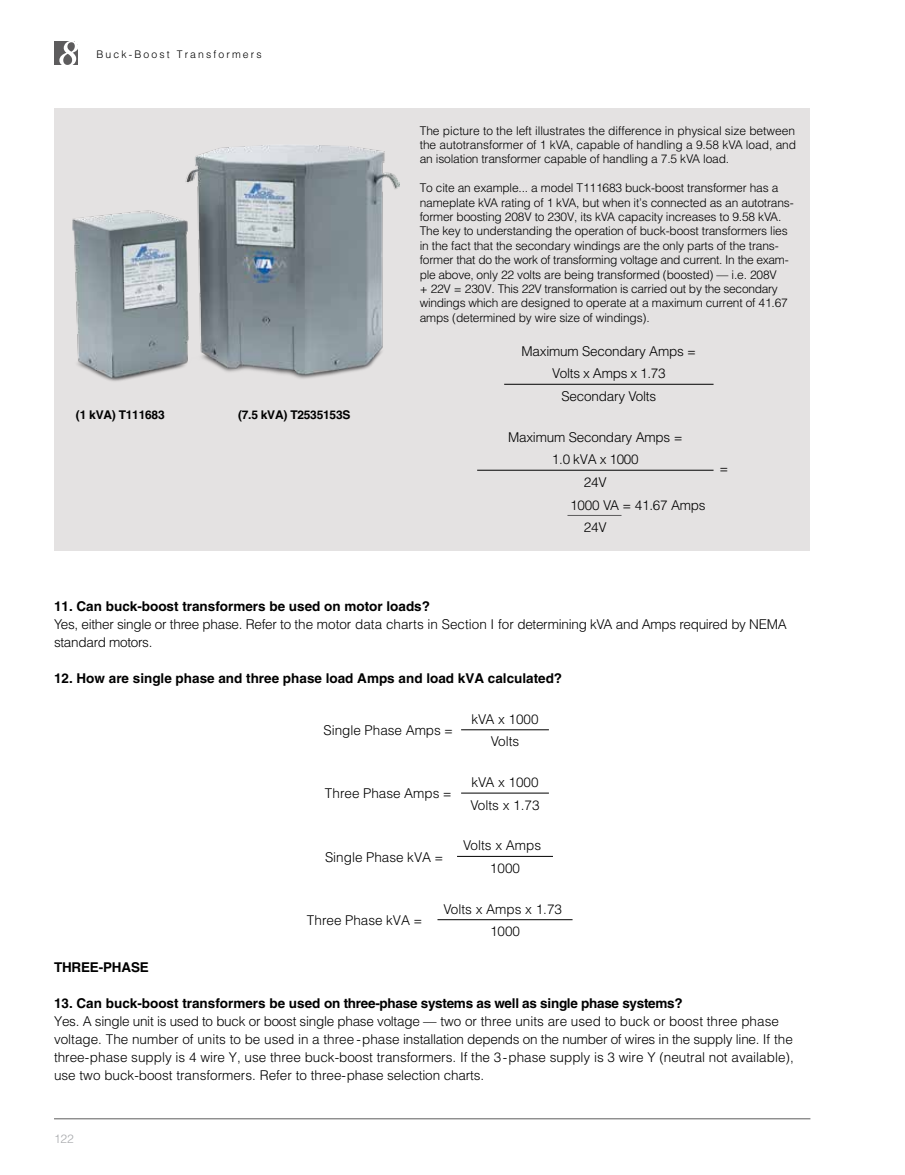
<style>
.page{position:relative;width:905px;height:1175px;background:#fff}
.page>*{position:absolute;margin:0;border:0;box-sizing:border-box;transform-origin:0 0}
.t1{font:300 13.5px/22.6px "Helvetica";color:#000;text-align:center}
.t2{font:700 13.5px "Helvetica";color:#000}
.t3{font:300 13.5px/18px "Helvetica";letter-spacing:-.02em;color:#000}
.t4{font:700 13.5px "Helvetica";letter-spacing:-.02em;color:#000}
.t5{font:300 12px/14.4px "Helvetica";letter-spacing:-.015em;color:#000;text-align:justify}
.t6{font:700 12px "Helvetica";letter-spacing:-.02em;color:#000}
.t7{font:300 12px "Helvetica";color:#a7a9ac}
.t8{font:300 10.5px "Helvetica";letter-spacing:.2em;color:#000}
</style>
<div class="page">
<div style="left:54px;top:42px;width:24px;height:23px;background:#5d5c5d"></div>
<hr style="left:54px;top:1118px;width:756px;height:1px;background:#5d5c5d">
<svg style="left:59px;top:41px;width:19px;height:24px"></svg>
<hr style="left:461px;top:729px;width:88px;height:1px;background:#000">
<hr style="left:461px;top:792px;width:88px;height:1px;background:#000">
<hr style="left:457px;top:856px;width:96px;height:1px;background:#000">
<hr style="left:437px;top:919px;width:135px;height:1px;background:#000">
<div style="left:54px;top:108px;width:756px;height:442px;background:#e4e2e2"></div>
<hr style="left:504px;top:384px;width:209px;height:1px;background:#000">
<hr style="left:477px;top:470px;width:236px;height:1px;background:#000">
<hr style="left:567px;top:515px;width:54px;height:1px;background:#5d5c5d">
<img style="left:72px;top:145px;width:327px;height:236px">
<p class="t8" style="left:96px;top:47px;width:167px">Buck-Boost Transformers</p>
<p class="t6" style="left:76px;top:407px;width:90px">(1 kVA) T111683</p>
<p class="t6" style="left:238px;top:407px;width:114px">(7.5 kVA) T2535153S</p>
<p class="t5" style="left:420px;top:123px;width:378px">The picture to the left illustrates the difference in physical size between the autotransformer of 1 kVA, capable of handling a 9.58 kVA load, and an isolation transformer capable of handling a 7.5 kVA load.</p>
<p class="t5" style="left:420px;top:180px;width:375px;text-align:left">To cite an example... a model T111683 buck-boost transformer has a nameplate kVA rating of 1 kVA, but when it’s connected as an autotrans&shy;former boosting 208V to 230V, its kVA capacity increases to 9.58 kVA.<br>The key to understanding the operation of buck-boost transformers lies in the fact that the secondary windings are the only parts of the trans&shy;former that do the work of transforming voltage and current. In the exam&shy;ple above, only 22 volts are being transformed (boosted) — i.e. 208V<br>+ 22V = 230V. This 22V transformation is carried out by the secondary windings which are designed to operate at a maximum current of 41.67 amps (determined by wire size of windings).</p>
<p class="t1" style="left:521px;top:339px;width:176px">Maximum Secondary Amps =<br>Volts x Amps x 1.73<br>Secondary Volts</p>
<p class="t1" style="left:508px;top:425px;width:176px">Maximum Secondary Amps =<br>1.0 kVA x 1000</p>
<p class="t1" style="left:719px;top:457px;width:10px">=</p>
<p class="t1" style="left:584px;top:470px;width:24px">24V</p>
<p class="t1" style="left:570px;top:493px;width:137px">1000 VA = 41.67 Amps</p>
<p class="t1" style="left:584px;top:515px;width:24px">24V</p>
<p class="t2" style="left:54px;top:598px;width:377px">11. Can buck-boost transformers be used on motor loads?</p>
<p class="t3" style="left:54px;top:615px;width:734px">Yes, either single or three phase. Refer to the motor data charts in Section I for determining kVA and Amps required by NEMA standard motors.</p>
<p class="t2" style="left:54px;top:670px;width:509px">12. How are single phase and three phase load Amps and load kVA calculated?</p>
<p class="t1" style="left:323px;top:718px;width:131px">Single Phase Amps =</p>
<p class="t1" style="left:471px;top:707px;width:69px">kVA x 1000<br>Volts</p>
<p class="t1" style="left:325px;top:782px;width:128px">Three Phase Amps =</p>
<p class="t1" style="left:470px;top:770px;width:71px;text-align:left">kVA x 1000<br>Volts x 1.73</p>
<p class="t1" style="left:325px;top:845px;width:120px">Single Phase kVA =</p>
<p class="t1" style="left:463px;top:834px;width:80px">Volts x Amps<br>1000</p>
<p class="t1" style="left:307px;top:908px;width:117px">Three Phase kVA =</p>
<p class="t1" style="left:443px;top:897px;width:120px">Volts x Amps x 1.73<br>1000</p>
<p class="t2" style="left:54px;top:959px;width:96px">THREE-PHASE</p>
<p class="t4" style="left:54px;top:995px;width:630px">13. Can buck-boost transformers be used on three-phase systems as well as single phase systems?</p>
<p class="t1" style="left:54px;top:1012px;width:741px;line-height:18px;text-align:left">Yes. A single unit is used to buck or boost single phase voltage — two or three units are used to buck or boost three phase voltage. The number of units to be used in a three -phase installation depends on the number of wires in the supply line. If the three-phase supply is 4 wire Y, use three buck-boost transformers. If the 3-phase supply is 3 wire Y (neutral not available), use two buck-boost transformers. Refer to three-phase selection charts.</p>
<p class="t7" style="left:54px;top:1131px;width:21px">122</p>
</div>
